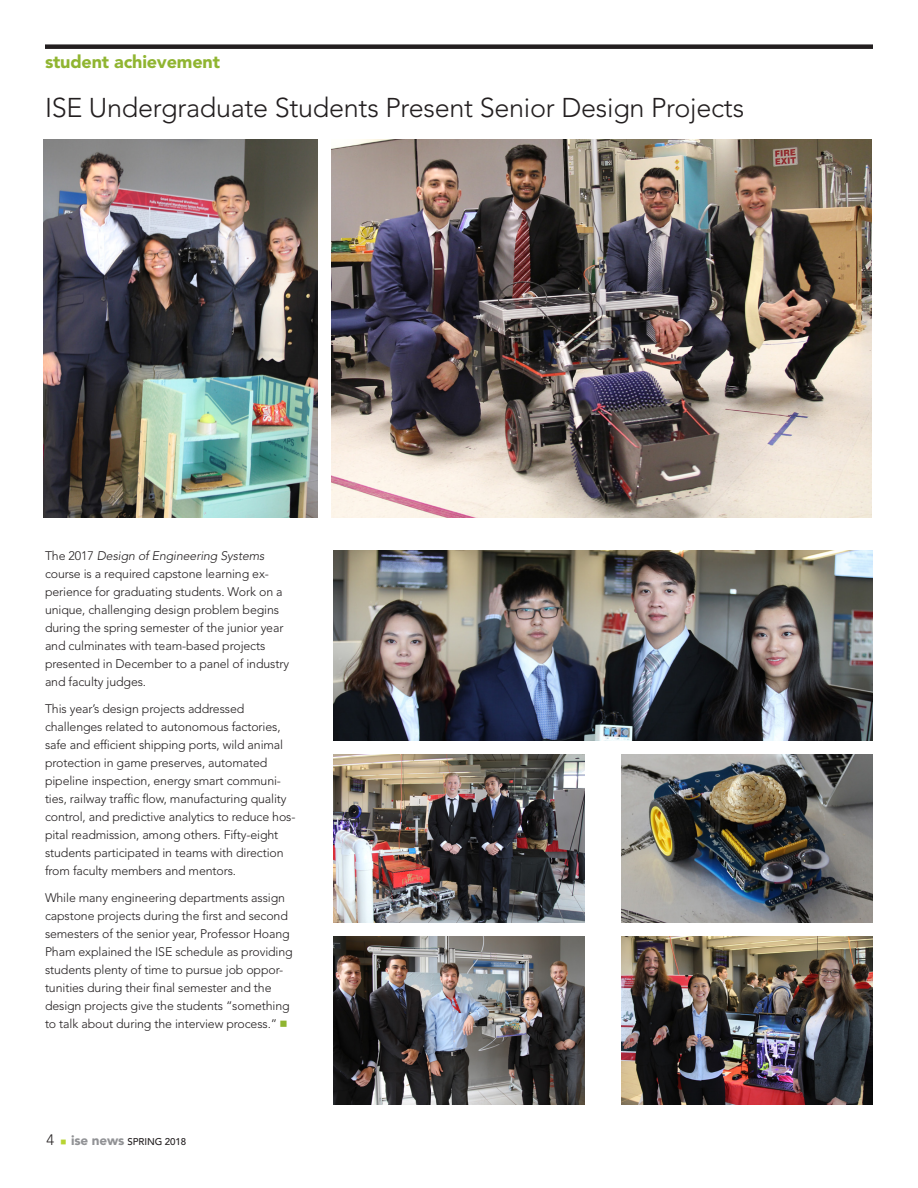
<style>
.page{position:relative;width:918px;height:1188px;background:#fff}
.page>*{position:absolute;margin:0;border:0;box-sizing:border-box;transform-origin:0 0}
._18_22_Headline_styl{font:300 27px "Avenir LT Std";letter-spacing:-.01em;color:#231f20}
.Small_item_head{font:900 18px "Avenir LT Std";letter-spacing:-.01em;color:#90b531}
.t1{font:300 15px "Avenir LT Std";color:#231f20}
.Body_Text{font:300 12.3px/18px "Avenir LT Std";letter-spacing:-.01em;color:#231f20}
.t2{font:500 9.75px "Avenir LT Std";letter-spacing:-.01em;color:#231f20}
.t3{font:6px "Universal Newswith Comm Pi";color:#b8d432}
.s1{font-style:italic}
.s2{font-family:"Universal Newswith Comm Pi";font-weight:400;color:#90b531}
.s3{font-weight:900;font-size:13.5px;color:#919295}
</style>
<div class="page">
<img style="left:621px;top:755px;width:252px;height:168px">
<img style="left:44px;top:139px;width:273px;height:378px">
<div style="left:45px;top:44px;width:828px;height:5px;background:#231f20"></div>
<img style="left:332px;top:139px;width:540px;height:378px">
<img style="left:333px;top:550px;width:540px;height:191px">
<img style="left:621px;top:937px;width:252px;height:168px">
<img style="left:333px;top:937px;width:252px;height:168px">
<img style="left:333px;top:755px;width:252px;height:168px">
<p class="Small_item_head" style="left:45px;top:51px;width:177px">student achievement</p>
<p class="_18_22_Headline_styl" style="left:45px;top:92px;width:701px">ISE Undergraduate Students Present Senior Design Projects</p>
<p class="Body_Text" style="left:45px;top:546px;width:246px">The 2017 <span class="s1">Design of Engineering Systems </span>course is a required capstone learning ex&shy;perience for graduating students. Work on a unique, challenging design problem begins during the spring semester of the junior year and culminates with team-based projects presented in December to a panel of industry and faculty judges.</p>
<p class="Body_Text" style="left:45px;top:699px;width:252px">This year’s design projects addressed challenges related to autonomous factories, safe and efficient shipping ports, wild animal protection in game preserves, automated pipeline inspection, energy smart communi&shy;ties, railway traffic flow, manufacturing quality control, and predictive analytics to reduce hos&shy;pital readmission, among others. Fifty-eight students participated in teams with direction from faculty members and mentors.</p>
<p class="Body_Text" style="left:45px;top:888px;width:249px">While many engineering departments assign capstone projects during the first and second semesters of the senior year, Professor Hoang Pham explained the ISE schedule as providing students plenty of time to pursue job oppor&shy;tunities during their final semester and the design projects give the students “something to talk about during the interview process.” <span class="s2">n</span></p>
<p class="t1" style="left:47px;top:1131px;width:9px">4</p>
<p class="t3" style="left:61px;top:1139px;width:7px">m</p>
<p class="t2" style="left:71px;top:1136px;width:117px"><span class="s3">ise news</span> SPRING 2018</p>
</div>
